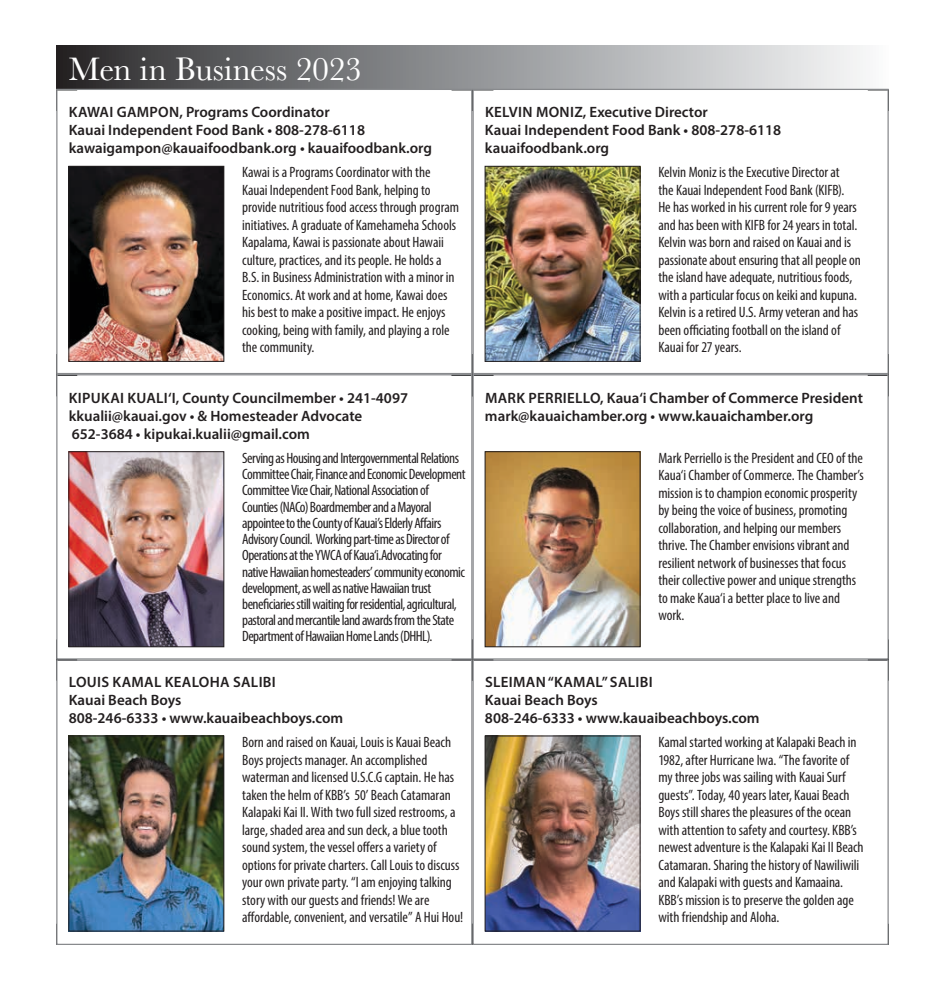
<style>
.page{position:relative;width:945px;height:990px;background:#fff}
.page>*{position:absolute;margin:0;border:0;box-sizing:border-box;transform-origin:0 0}
.t1{font:33.75px "Baskerville";letter-spacing:-.01em;color:#fff}
.t2{font:condensed 15px/17.5px "Myriad Pro";letter-spacing:-.005em;color:#231f20}
.t3{font:600 15px/18px "Myriad Pro";color:#231f20}
.t4{font:condensed 15px/16.2px "Myriad Pro";letter-spacing:-.035em;color:#231f20}
</style>
<div class="page">
<div style="left:56px;top:45px;width:833px;height:44px;background:linear-gradient(to right,#2b2b2d,#fbfdfe)"></div>
<img style="left:71px;top:168px;width:151px;height:192px">
<div style="left:69px;top:166px;width:155px;height:196px;border:1px solid #231f20"></div>
<img style="left:487px;top:168px;width:151px;height:192px">
<div style="left:485px;top:166px;width:155px;height:196px;border:1px solid #231f20"></div>
<img style="left:71px;top:454px;width:151px;height:191px">
<div style="left:69px;top:452px;width:155px;height:195px;border:1px solid #231f20"></div>
<svg style="left:68px;top:354px;width:9px;height:8px"></svg>
<img style="left:71px;top:738px;width:151px;height:191px">
<div style="left:69px;top:736px;width:155px;height:195px;border:1px solid #231f20"></div>
<svg style="left:68px;top:639px;width:9px;height:9px"></svg>
<svg style="left:68px;top:924px;width:9px;height:8px"></svg>
<img style="left:487px;top:738px;width:151px;height:191px">
<div style="left:485px;top:736px;width:155px;height:195px;border:1px solid #231f20"></div>
<svg style="left:484px;top:924px;width:9px;height:8px"></svg>
<img style="left:487px;top:454px;width:151px;height:191px">
<svg style="left:484px;top:354px;width:9px;height:8px"></svg>
<svg style="left:484px;top:639px;width:9px;height:9px"></svg>
<div style="left:56px;top:89px;width:416px;height:285px;border:1px solid #888a8d"></div>
<div style="left:472px;top:89px;width:417px;height:285px;border:1px solid #888a8d"></div>
<div style="left:56px;top:374px;width:416px;height:286px;border:1px solid #888a8d"></div>
<div style="left:472px;top:374px;width:417px;height:286px;border:1px solid #888a8d"></div>
<div style="left:56px;top:660px;width:416px;height:285px;border:1px solid #888a8d"></div>
<div style="left:472px;top:660px;width:417px;height:285px;border:1px solid #888a8d"></div>
<h1 class="t1" style="left:69px;top:47px;width:295px">Men in Business 2023</h1>
<p class="t3" style="left:69px;top:103px;width:365px">KAWAI GAMPON, Programs Coordinator<br>Kauai Independent Food Bank • 808-278-6118 kawaigampon@kauaifoodbank.org • kauaifoodbank.org</p>
<p class="t2" style="left:242px;top:163px;width:218px">Kawai is a Programs Coordinator with the Kauai Independent Food Bank, helping to provide nutritious food access through program initiatives. A graduate of Kamehameha Schools Kapalama, Kawai is passionate about Hawaii culture, practices, and its people. He holds a B.S. in Business Administration with a minor in Economics. At work and at home, Kawai does his best to make a positive impact. He enjoys cooking, being with family, and playing a role the community.</p>
<p class="t3" style="left:69px;top:388px;width:341px">KIPUKAI KUALI‘I, County Councilmember • 241-4097 kkualii@kauai.gov • &amp; Homesteader Advocate<br>652-3684 • kipukai.kualii@gmail.com</p>
<p class="t4" style="left:242px;top:450px;width:225px">Serving as Housing and Intergovernmental Relations Committee Chair, Finance and Economic Development Committee Vice Chair, National Association of Counties (NACo) Boardmember and a Mayoral appointee to the County of Kauai’s Elderly Affairs Advisory Council. Working part-time as Director of Operations at the YWCA of Kaua‘i.Advocating for native Hawaiian homesteaders’ community economic development, as well as native Hawaiian trust beneficiaries still waiting for residential, agricultural, pastoral and mercantile land awards from the State Department of Hawaiian Home Lands (DHHL).</p>
<p class="t3" style="left:69px;top:672px;width:276px">LOUIS KAMAL KEALOHA SALIBI<br>Kauai Beach Boys<br>808-246-6333 • www.kauaibeachboys.com</p>
<p class="t2" style="left:242px;top:733px;width:223px">Born and raised on Kauai, Louis is Kauai Beach Boys projects manager. An accomplished waterman and licensed U.S.C.G captain. He has taken the helm of KBB’s 50’ Beach Catamaran Kalapaki Kai II. With two full sized restrooms, a large, shaded area and sun deck, a blue tooth sound system, the vessel offers a variety of options for private charters. Call Louis to discuss your own private party. “I am enjoying talking story with our guests and friends! We are affordable, convenient, and versatile” A Hui Hou!</p>
<p class="t3" style="left:485px;top:103px;width:298px">KELVIN MONIZ, Executive Director<br>Kauai Independent Food Bank • 808-278-6118 kauaifoodbank.org</p>
<p class="t2" style="left:658px;top:163px;width:204px">Kelvin Moniz is the Executive Director at<br>the Kauai Independent Food Bank (KIFB).<br>He has worked in his current role for 9 years and has been with KIFB for 24 years in total.<br>Kelvin was born and raised on Kauai and is passionate about ensuring that all people on the island have adequate, nutritious foods, with a particular focus on keiki and kupuna.<br>Kelvin is a retired U.S. Army veteran and has been officiating football on the island of Kauai for 27 years.</p>
<p class="t3" style="left:485px;top:388px;width:379px">MARK PERRIELLO, Kaua‘i Chamber of Commerce President mark@kauaichamber.org • www.kauaichamber.org</p>
<p class="t2" style="left:658px;top:449px;width:207px">Mark Perriello is the President and CEO of the Kaua‘i Chamber of Commerce. The Chamber’s mission is to champion economic prosperity by being the voice of business, promoting collaboration, and helping our members thrive. The Chamber envisions vibrant and resilient network of businesses that focus their collective power and unique strengths to make Kaua‘i a better place to live and work.</p>
<p class="t3" style="left:485px;top:672px;width:276px">SLEIMAN “KAMAL” SALIBI<br>Kauai Beach Boys<br>808-246-6333 • www.kauaibeachboys.com</p>
<p class="t2" style="left:658px;top:733px;width:207px">Kamal started working at Kalapaki Beach in 1982, after Hurricane Iwa. “The favorite of my three jobs was sailing with Kauai Surf guests”. Today, 40 years later, Kauai Beach Boys still shares the pleasures of the ocean with attention to safety and courtesy. KBB’s newest adventure is the Kalapaki Kai II Beach Catamaran. Sharing the history of Nawiliwili and Kalapaki with guests and Kamaaina.<br>KBB’s mission is to preserve the golden age with friendship and Aloha.</p>
</div>
